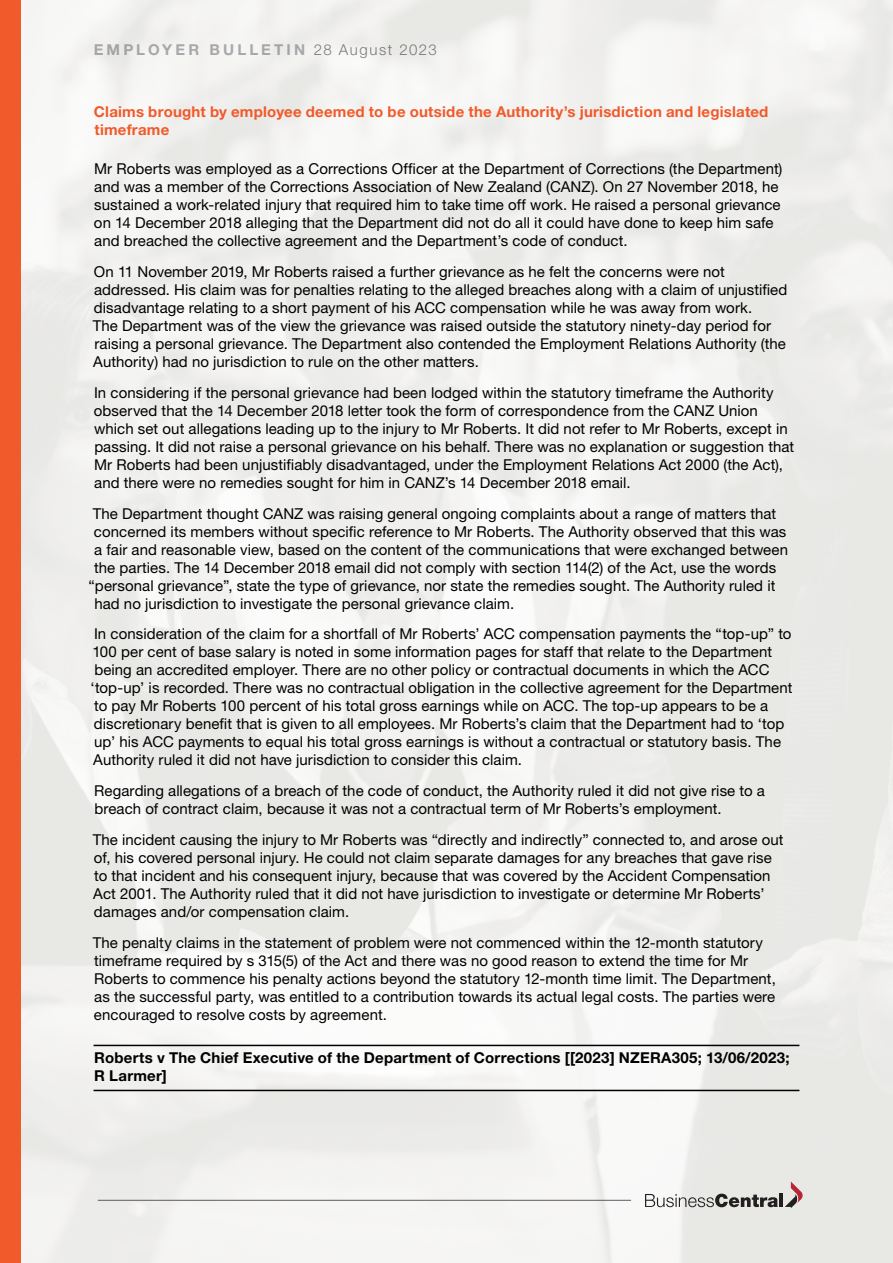
<style>
.page{position:relative;width:893px;height:1263px;background:#fff}
.page>*{position:absolute;margin:0;border:0;box-sizing:border-box;transform-origin:0 0}
.b_Body_text{font:15px/18px "Helvetica Neue LT Pro";letter-spacing:.005em;color:#000}
.b_Heading_2__orange{font:700 15px/18px "Helvetica Neue LT Pro";letter-spacing:.015em;color:#f15a2a}
.Case_names_bold_line{font:700 15px/18px "Helvetica Neue LT Pro";letter-spacing:.015em;color:#000}
.t1{font:700 15px "Helvetica Neue LT Pro";letter-spacing:.21em;color:#5c5b63}
.s1{font-weight:300;color:#000}
</style>
<div class="page">
<img style="left:21px;top:0;width:872px;height:1263px">
<hr style="left:98px;top:1200px;width:533px;height:1px;background:#5c5b63">
<svg style="left:645px;top:1194px;width:133px;height:13px;background:#a19f9e"></svg>
<hr style="left:779px;top:1194px;width:4px;height:13px;background:#231f20">
<svg style="left:785px;top:1181px;width:18px;height:27px"></svg>
<div style="left:0;top:0;width:21px;height:1263px;background:#f15a2a"></div>
<hr style="left:94px;top:1045px;width:705px;height:1px;background:#000">
<hr style="left:94px;top:1090px;width:705px;height:1px;background:#000">
<p class="t1" style="left:94px;top:41px;width:345px">EMPLOYER BULLETIN <span class="s1">28 August 2023</span></p>
<p class="b_Heading_2__orange" style="left:94px;top:102px;width:676px">Claims brought by employee deemed to be outside the Authority’s jurisdiction and legislated timeframe</p>
<p class="b_Body_text" style="left:94px;top:160px;width:690px">Mr Roberts was employed as a Corrections Officer at the Department of Corrections (the Department) and was a member of the Corrections Association of New Zealand (CANZ). On 27 November 2018, he sustained a work-related injury that required him to take time off work. He raised a personal grievance on 14 December 2018 alleging that the Department did not do all it could have done to keep him safe and breached the collective agreement and the Department’s code of conduct.</p>
<p class="b_Body_text" style="left:93px;top:262px;width:696px">On 11 November 2019, Mr Roberts raised a further grievance as he felt the concerns were not addressed. His claim was for penalties relating to the alleged breaches along with a claim of unjustified disadvantage relating to a short payment of his ACC compensation while he was away from work.<br>The Department was of the view the grievance was raised outside the statutory ninety-day period for raising a personal grievance. The Department also contended the Employment Relations Authority (the Authority) had no jurisdiction to rule on the other matters.</p>
<p class="b_Body_text" style="left:94px;top:383px;width:702px">In considering if the personal grievance had been lodged within the statutory timeframe the Authority observed that the 14 December 2018 letter took the form of correspondence from the CANZ Union which set out allegations leading up to the injury to Mr Roberts. It did not refer to Mr Roberts, except in passing. It did not raise a personal grievance on his behalf. There was no explanation or suggestion that Mr Roberts had been unjustifiably disadvantaged, under the Employment Relations Act 2000 (the Act), and there were no remedies sought for him in CANZ’s 14 December 2018 email.</p>
<p class="b_Body_text" style="left:93px;top:504px;width:685px">The Department thought CANZ was raising general ongoing complaints about a range of matters that</p>
<p class="b_Body_text" style="left:94px;top:522px;width:694px">concerned its members without specific reference to Mr Roberts. The Authority observed that this was</p>
<p class="b_Body_text" style="left:94px;top:540px;width:695px">a fair and reasonable view, based on the content of the communications that were exchanged between</p>
<p class="b_Body_text" style="left:94px;top:558px;width:684px">the parties. The 14 December 2018 email did not comply with section 114(2) of the Act, use the words</p>
<p class="b_Body_text" style="left:89px;top:576px;width:688px">“personal grievance”, state the type of grievance, nor state the remedies sought. The Authority ruled it</p>
<p class="b_Body_text" style="left:94px;top:594px;width:421px">had no jurisdiction to investigate the personal grievance claim.</p>
<p class="b_Body_text" style="left:91px;top:625px;width:703px">In consideration of the claim for a shortfall of Mr Roberts’ ACC compensation payments the “top-up” to 100 per cent of base salary is noted in some information pages for staff that relate to the Department being an accredited employer. There are no other policy or contractual documents in which the ACC ‘top-up’ is recorded. There was no contractual obligation in the collective agreement for the Department to pay Mr Roberts 100 percent of his total gross earnings while on ACC. The top-up appears to be a discretionary benefit that is given to all employees. Mr Roberts’s claim that the Department had to ‘top up’ his ACC payments to equal his total gross earnings is without a contractual or statutory basis. The Authority ruled it did not have jurisdiction to consider this claim.</p>
<p class="b_Body_text" style="left:94px;top:781px;width:672px">Regarding allegations of a breach of the code of conduct, the Authority ruled it did not give rise to a breach of contract claim, because it was not a contractual term of Mr Roberts’s employment.</p>
<p class="b_Body_text" style="left:93px;top:830px;width:692px">The incident causing the injury to Mr Roberts was “directly and indirectly” connected to, and arose out of, his covered personal injury. He could not claim separate damages for any breaches that gave rise to that incident and his consequent injury, because that was covered by the Accident Compensation Act 2001. The Authority ruled that it did not have jurisdiction to investigate or determine Mr Roberts’ damages and/or compensation claim.</p>
<p class="b_Body_text" style="left:93px;top:933px;width:685px">The penalty claims in the statement of problem were not commenced within the 12-month statutory timeframe required by s 315(5) of the Act and there was no good reason to extend the time for Mr Roberts to commence his penalty actions beyond the statutory 12-month time limit. The Department, as the successful party, was entitled to a contribution towards its actual legal costs. The parties were encouraged to resolve costs by agreement.</p>
<p class="Case_names_bold_line" style="left:94px;top:1048px;width:697px">Roberts v The Chief Executive of the Department of Corrections [[2023] NZERA305; 13/06/2023;<br>R Larmer]</p>
</div>
